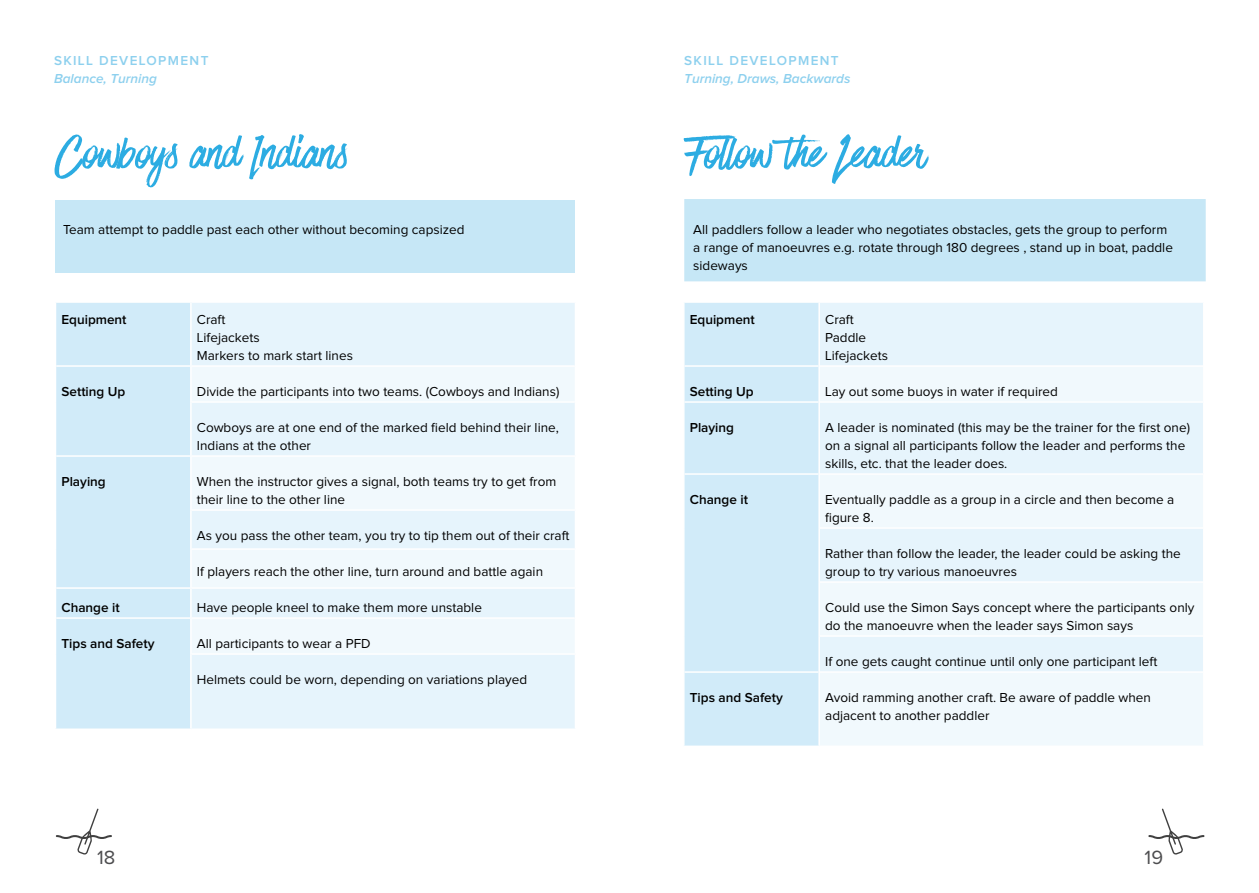
<style>
.page{position:relative;width:1259px;height:893px;background:#fff}
.page>*{position:absolute;margin:0;border:0;box-sizing:border-box;transform-origin:0 0}
.t1{font:54px "Have Heart One";color:#2cace2}
.t2{font:19.8px "Proxima Nova";color:#4d4d4f}
.t3{font:13.5px/18px "Proxima Nova";color:#000}
.t4{font:600 13.5px "Proxima Nova";color:#000}
.t5{font:italic 600 13.5px "Proxima Nova";color:#8dd0ee}
.t6{font:600 13.5px "Proxima Nova";letter-spacing:.1em;color:#8dd0ee}
</style>
<div class="page">
<svg style="left:1148px;top:808px;width:56px;height:47px"></svg>
<svg style="left:56px;top:808px;width:56px;height:47px"></svg>
<div style="left:55px;top:200px;width:520px;height:72px;background:#c6e7f6"></div>
<div style="left:56px;top:303px;width:134px;height:425px;background:#d1ebf9"></div>
<div style="left:192px;top:303px;width:383px;height:425px;background:#e6f4fc"></div>
<svg style="left:192px;top:367px;width:383px;height:286px;fill:#f1f9fd"></svg>
<hr style="left:56px;top:365px;width:134px;height:2px;background:#fff">
<hr style="left:56px;top:455px;width:134px;height:2px;background:#fff">
<hr style="left:56px;top:587px;width:134px;height:2px;background:#fff">
<hr style="left:192px;top:653px;width:384px;height:2px;background:#fff">
<hr style="left:56px;top:617px;width:134px;height:2px;background:#fff">
<hr style="left:192px;top:509px;width:384px;height:2px;background:#fff">
<hr style="left:192px;top:548px;width:384px;height:2px;background:#fff">
<hr style="left:192px;top:587px;width:384px;height:2px;background:#fff">
<hr style="left:192px;top:365px;width:383px;height:2px;background:#fff">
<hr style="left:192px;top:401px;width:383px;height:2px;background:#fff">
<hr style="left:192px;top:455px;width:384px;height:2px;background:#fff">
<hr style="left:192px;top:617px;width:383px;height:2px;background:#fff">
<div style="left:684px;top:199px;width:521px;height:82px;background:#c6e7f6"></div>
<div style="left:684px;top:303px;width:134px;height:443px;background:#d1ebf9"></div>
<div style="left:820px;top:303px;width:383px;height:62px;background:#e6f4fc"></div>
<svg style="left:820px;top:367px;width:383px;height:378px;fill:#f1f9fd"></svg>
<hr style="left:684px;top:365px;width:134px;height:2px;background:#fff">
<hr style="left:684px;top:401px;width:134px;height:2px;background:#fff">
<hr style="left:684px;top:473px;width:134px;height:2px;background:#fff">
<hr style="left:684px;top:671px;width:134px;height:2px;background:#fff">
<hr style="left:820px;top:473px;width:384px;height:2px;background:#fff">
<hr style="left:820px;top:401px;width:384px;height:2px;background:#fff">
<hr style="left:820px;top:527px;width:383px;height:2px;background:#fff">
<hr style="left:820px;top:581px;width:383px;height:2px;background:#fff">
<hr style="left:820px;top:635px;width:383px;height:2px;background:#fff">
<hr style="left:820px;top:671px;width:383px;height:2px;background:#fff">
<p class="t6" style="left:54px;top:54px;width:156px">SKILL DEVELOPMENT</p>
<p class="t5" style="left:54px;top:72px;width:104px">Balance, Turning</p>
<h1 class="t1" style="left:55px;top:124px;width:294px">Cowboys and Indians</h1>
<p class="t3" style="left:63px;top:221px;width:403px">Team attempt to paddle past each other without becoming capsized</p>
<p class="t4" style="left:61px;top:313px;width:67px">Equipment</p>
<p class="t3" style="left:197px;top:311px;width:158px">Craft<br>Lifejackets<br>Markers to mark start lines</p>
<p class="t4" style="left:61px;top:385px;width:65px">Setting Up</p>
<p class="t3" style="left:197px;top:383px;width:364px">Divide the participants into two teams. (Cowboys and Indians)</p>
<p class="t3" style="left:197px;top:419px;width:363px">Cowboys are at one end of the marked field behind their line,<br>Indians at the other</p>
<p class="t4" style="left:61px;top:475px;width:46px">Playing</p>
<p class="t3" style="left:197px;top:473px;width:361px">When the instructor gives a signal, both teams try to get from their line to the other line</p>
<p class="t3" style="left:197px;top:527px;width:374px">As you pass the other team, you try to tip them out of their craft</p>
<p class="t3" style="left:197px;top:563px;width:348px">If players reach the other line, turn around and battle again</p>
<p class="t4" style="left:61px;top:601px;width:60px">Change it</p>
<p class="t3" style="left:197px;top:599px;width:286px">Have people kneel to make them more unstable</p>
<p class="t4" style="left:61px;top:637px;width:95px">Tips and Safety</p>
<p class="t3" style="left:197px;top:635px;width:175px">All participants to wear a PFD</p>
<p class="t3" style="left:197px;top:671px;width:332px">Helmets could be worn, depending on variations played</p>
<p class="t6" style="left:684px;top:54px;width:156px">SKILL DEVELOPMENT</p>
<p class="t5" style="left:684px;top:72px;width:168px">Turning, Draws, Backwards</p>
<h1 class="t1" style="left:684px;top:124px;width:242px">Follow the Leader</h1>
<p class="t3" style="left:693px;top:221px;width:481px">All paddlers follow a leader who negotiates obstacles, gets the group to perform a range of manoeuvres e.g. rotate through 180 degrees , stand up in boat, paddle sideways</p>
<p class="t4" style="left:690px;top:313px;width:67px">Equipment</p>
<p class="t3" style="left:825px;top:311px;width:64px">Craft<br>Paddle<br>Lifejackets</p>
<p class="t4" style="left:690px;top:385px;width:65px">Setting Up</p>
<p class="t3" style="left:825px;top:383px;width:234px">Lay out some buoys in water if required</p>
<p class="t4" style="left:690px;top:421px;width:46px">Playing</p>
<p class="t3" style="left:825px;top:419px;width:366px">A leader is nominated (this may be the trainer for the first one) on a signal all participants follow the leader and performs the skills, etc. that the leader does.</p>
<p class="t4" style="left:690px;top:493px;width:60px">Change it</p>
<p class="t3" style="left:825px;top:491px;width:351px">Eventually paddle as a group in a circle and then become a figure 8.</p>
<p class="t3" style="left:825px;top:545px;width:357px">Rather than follow the leader, the leader could be asking the group to try various manoeuvres</p>
<p class="t3" style="left:825px;top:599px;width:371px">Could use the Simon Says concept where the participants only do the manoeuvre when the leader says Simon says</p>
<p class="t3" style="left:825px;top:653px;width:334px">If one gets caught continue until only one participant left</p>
<p class="t4" style="left:690px;top:691px;width:95px">Tips and Safety</p>
<p class="t3" style="left:825px;top:689px;width:327px">Avoid ramming another craft. Be aware of paddle when adjacent to another paddler</p>
<h2 class="t2" style="left:97px;top:848px;width:20px">18</h2>
<h2 class="t2" style="left:1144px;top:848px;width:20px">19</h2>
</div>
